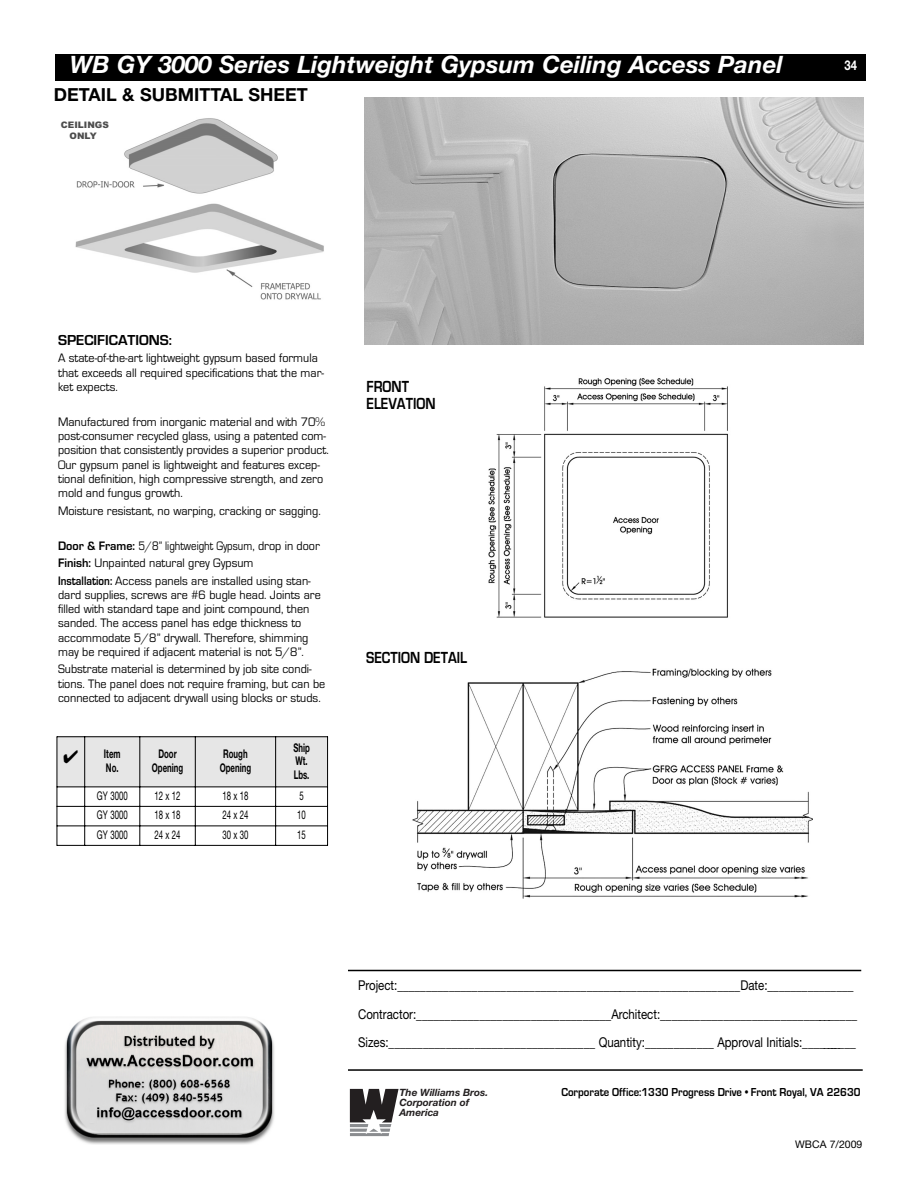
<style>
.page{position:relative;width:918px;height:1188px;background:#fff}
.page>*{position:absolute;margin:0;border:0;box-sizing:border-box;transform-origin:0 0}
.t1{font:italic 700 24px "Helvetica Neue";color:#fff}
.t2{font:700 18px "Helvetica Neue";color:#000}
.t3{font:700 16.65px/16.5px "Eurostile";color:#000;scale:.83 1}
.t4{font:700 15px "Eurostile";color:#000}
.t5{font:13.5px/28.5px "Helvetica Neue";color:#000;scale:.85 1}
.t6{font:700 13.5px "Helvetica Neue";color:#fff;scale:.83 1}
.t7{font:12.75px/14.2px "Eurostile";color:#000;scale:.95 1}
.t8{font:12.75px/17.5px "Eurostile";color:#000;scale:.85 1}
.t9{font:12px "Helvetica Neue";color:#000;scale:.65 1}
.t10{font:700 12px "Eurostile";color:#000;scale:.9 1}
.t11{font:700 12px/13.5px "Helvetica Neue";color:#000;scale:.65 1}
.t12{font:10.5px "Helvetica Neue";color:#000}
.t13{font:italic 700 10.05px/10.1px "Helvetica Neue";color:#231f20}
.t14{font:900 9px/10.5px "Arial";color:#4d4d4d;text-align:center}
.s1{font-weight:700}
</style>
<div class="page">
<img style="left:412px;top:668px;width:401px;height:231px">
<div style="left:55px;top:54px;width:810px;height:27px;background:#000"></div>
<img style="left:488px;top:378px;width:240px;height:240px">
<img style="left:75px;top:118px;width:249px;height:182px">
<div style="left:57px;top:737px;width:28px;height:50px;background:#e6e6e6"></div>
<div style="left:85px;top:737px;width:55px;height:50px;background:#e6e6e6"></div>
<div style="left:140px;top:737px;width:55px;height:50px;background:#e6e6e6"></div>
<div style="left:195px;top:737px;width:81px;height:50px;background:#e6e6e6"></div>
<div style="left:276px;top:737px;width:52px;height:50px;background:#e6e6e6"></div>
<hr style="left:57px;top:737px;width:1px;height:109px;background:#000">
<hr style="left:84px;top:737px;width:1px;height:109px;background:#000">
<hr style="left:140px;top:737px;width:1px;height:109px;background:#000">
<hr style="left:195px;top:737px;width:1px;height:109px;background:#000">
<hr style="left:275px;top:737px;width:1px;height:109px;background:#000">
<hr style="left:327px;top:737px;width:1px;height:109px;background:#000">
<hr style="left:57px;top:736px;width:271px;height:1px;background:#000">
<hr style="left:57px;top:787px;width:271px;height:1px;background:#000">
<hr style="left:57px;top:806px;width:271px;height:1px;background:#000">
<hr style="left:57px;top:826px;width:271px;height:1px;background:#000">
<hr style="left:57px;top:845px;width:271px;height:1px;background:#000">
<svg style="left:350px;top:1089px;width:49px;height:47px"></svg>
<hr style="left:348px;top:970px;width:513px;height:1px;background:#000">
<hr style="left:348px;top:1069px;width:515px;height:2px;background:#000">
<img style="left:365px;top:97px;width:499px;height:247px">
<img style="left:64px;top:1017px;width:211px;height:128px">
<h1 class="t1" style="left:70px;top:56px;width:714px">WB GY 3000 Series Lightweight Gypsum Ceiling Access Panel</h1>
<h2 class="t2" style="left:54px;top:89px;width:256px">DETAIL &amp; SUBMITTAL SHEET</h2>
<p class="t14" style="left:61px;top:121px;width:49px">CEILINGS<br>ONLY</p>
<p class="t6" style="left:845px;top:61px;width:16px">34</p>
<p class="t4" style="left:58px;top:335px;width:115px">SPECIFICATIONS:</p>
<p class="t7" style="left:58px;top:352px;width:281px">A state-of-the-art lightweight gypsum based formula that exceeds all required specifications that the mar&shy;ket expects.</p>
<p class="t7" style="left:58px;top:416px;width:286px">Manufactured from inorganic material and with 70% post-consumer recycled glass, using a patented com&shy;position that consistently provides a superior product.<br>Our gypsum panel is lightweight and features excep&shy;tional definition, high compressive strength, and zero mold and fungus growth.</p>
<p class="t7" style="left:58px;top:505px;width:278px">Moisture resistant, no warping, cracking or sagging.</p>
<p class="t8" style="left:58px;top:538px;width:309px"><span class="s1">Door &amp; Frame:</span> 5/8” lightweight Gypsum, drop in door<br><span class="s1">Finish:</span> Unpainted natural grey Gypsum<br><span class="s1">Installation:</span> Access panels are installed using stan-</p>
<p class="t7" style="left:58px;top:589px;width:278px">dard supplies, screws are #6 bugle head. Joints are filled with standard tape and joint compound, then sanded. The access panel has edge thickness to accommodate 5/8” drywall. Therefore, shimming may be required if adjacent material is not 5/8”.</p>
<p class="t7" style="left:58px;top:663px;width:283px">Substrate material is determined by job site condi&shy;tions. The panel does not require framing, but can be connected to adjacent drywall using blocks or studs.</p>
<p class="t11" style="left:63px;top:748px;width:90px;text-align:right">✔ Item<br>No.</p>
<p class="t11" style="left:152px;top:748px;width:50px;text-align:center">Door<br>Opening</p>
<p class="t11" style="left:220px;top:748px;width:50px">Rough<br>Opening</p>
<p class="t11" style="left:293px;top:742px;width:27px">Ship<br>Wt.<br>Lbs.</p>
<p class="t9" style="left:97px;top:791px;width:49px">GY 3000</p>
<p class="t9" style="left:154px;top:791px;width:42px">12 x 12</p>
<p class="t9" style="left:222px;top:791px;width:42px">18 x 18</p>
<p class="t9" style="left:299px;top:791px;width:8px">5</p>
<p class="t9" style="left:97px;top:811px;width:49px">GY 3000</p>
<p class="t9" style="left:154px;top:811px;width:42px">18 x 18</p>
<p class="t9" style="left:222px;top:811px;width:42px">24 x 24</p>
<p class="t9" style="left:297px;top:811px;width:15px">10</p>
<p class="t9" style="left:97px;top:830px;width:49px">GY 3000</p>
<p class="t9" style="left:154px;top:830px;width:42px">24 x 24</p>
<p class="t9" style="left:222px;top:830px;width:42px">30 x 30</p>
<p class="t9" style="left:297px;top:830px;width:15px">15</p>
<h3 class="t3" style="left:367px;top:380px;width:85px">FRONT<br>ELEVATION</h3>
<h3 class="t3" style="left:366px;top:651px;width:123px">SECTION DETAIL</h3>
<p class="t5" style="left:358px;top:973px;width:589px">Project:____________________________________________________________Date:_______________<br>Contractor:__________________________________Architect:___________________________________<br>Sizes:____________________________________ Quantity:____________ Approval Initials:___________</p>
<p class="t13" style="left:399px;top:1089px;width:90px">The Williams Bros.<br>Corporation of<br>America</p>
<p class="t10" style="left:561px;top:1088px;width:334px">Corporate Office:1330 Progress Drive • Front Royal, VA 22630</p>
<p class="t12" style="left:795px;top:1140px;width:69px">WBCA 7/2009</p>
</div>
